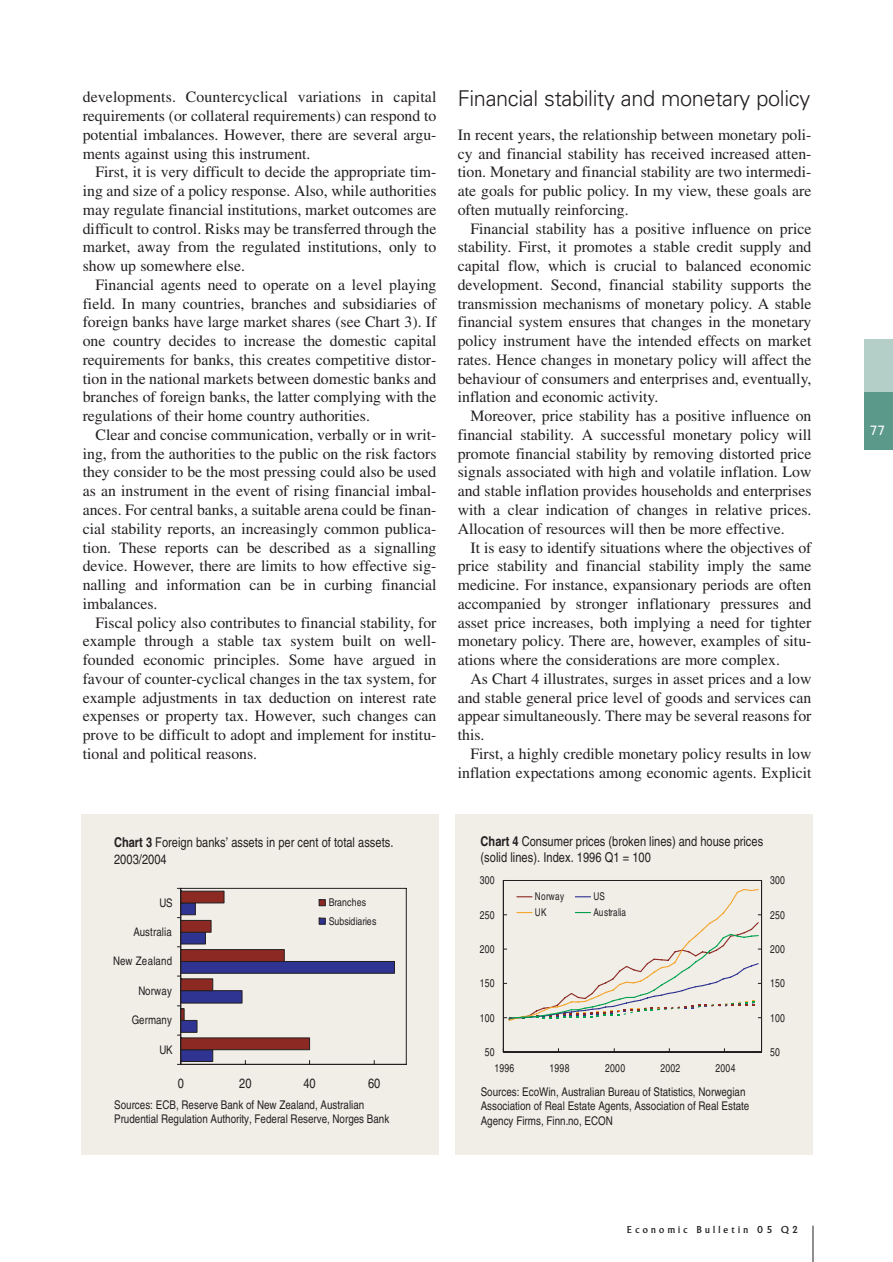
<style>
.page{position:relative;width:893px;height:1262px;background:#fff}
.page>*{position:absolute;margin:0;border:0;box-sizing:border-box;transform-origin:0 0}
.t1{font:300 21.75px "Univers";letter-spacing:-.015em;color:#231f20}
.t2{font:15.75px/18.8px "Times";color:#231f20;text-align:justify}
.t3{font:condensed 13.5px/16.4px "Helvetica";color:#231f20}
.t4{font:13.5px "Univers";color:#fff}
.t5{font:condensed 12px/14.4px "Helvetica";color:#231f20}
.t6{font:condensed 11.85px "Helvetica";letter-spacing:.01em;color:#231f20}
.t7{font:condensed 11.25px "Helvetica";letter-spacing:.02em;color:#231f20;scale:.94 1}
.t8{font:condensed 10.65px/18.6px "Helvetica";letter-spacing:.015em;color:#231f20}
.t9{font:condensed 10.65px "Helvetica";letter-spacing:.015em;color:#231f20;scale:.94 1}
.t10{font:10.5px "Albertus";letter-spacing:.31em;color:#231f20}
.s1{font-weight:700}
</style>
<div class="page">
<hr style="left:812px;top:1225px;width:1px;height:37px;background:#231f20">
<div style="left:864px;top:339px;width:28px;height:110px;background:#b4cfc8"></div>
<div style="left:864px;top:392px;width:28px;height:57px;background:#5b998b"></div>
<div style="left:81px;top:814px;width:357px;height:340px;background:#f1ede7"></div>
<svg style="left:177px;top:887px;width:230px;height:178px"></svg>
<div style="left:455px;top:814px;width:358px;height:340px;background:#f1ede7"></div>
<hr style="left:503px;top:880px;width:1px;height:172px;background:#231f20">
<hr style="left:503px;top:1051px;width:258px;height:1px;background:#231f20">
<hr style="left:761px;top:880px;width:1px;height:172px;background:#231f20">
<hr style="left:503px;top:880px;width:258px;height:1px;background:#231f20">
<svg style="left:504px;top:889px;width:257px;height:132px"></svg>
<p class="t2" style="left:83px;top:89px;width:355px">developments. Countercyclical variations in capital requirements (or collateral requirements) can respond to potential imbalances. However, there are several argu&shy;ments against using this instrument.</p>
<p class="t2" style="left:83px;top:164px;width:355px;text-indent:13px">First, it is very difficult to decide the appropriate tim&shy;ing and size of a policy response. Also, while authorities may regulate financial institutions, market outcomes are difficult to control. Risks may be transferred through the market, away from the regulated institutions, only to show up somewhere else.</p>
<p class="t2" style="left:83px;top:277px;width:355px;text-indent:13px">Financial agents need to operate on a level playing field. In many countries, branches and subsidiaries of foreign banks have large market shares (see Chart 3). If one country decides to increase the domestic capital requirements for banks, this creates competitive distor&shy;tion in the national markets between domestic banks and branches of foreign banks, the latter complying with the regulations of their home country authorities.</p>
<p class="t2" style="left:83px;top:427px;width:355px;text-indent:13px">Clear and concise communication, verbally or in writ&shy;ing, from the authorities to the public on the risk factors they consider to be the most pressing could also be used as an instrument in the event of rising financial imbal&shy;ances. For central banks, a suitable arena could be finan&shy;cial stability reports, an increasingly common publica&shy;tion. These reports can be described as a signalling device. However, there are limits to how effective sig&shy;nalling and information can be in curbing financial imbalances.</p>
<p class="t2" style="left:83px;top:614px;width:355px;text-indent:13px">Fiscal policy also contributes to financial stability, for example through a stable tax system built on well&shy;founded economic principles. Some have argued in favour of counter-cyclical changes in the tax system, for example adjustments in tax deduction on interest rate expenses or property tax. However, such changes can prove to be difficult to adopt and implement for institu&shy;tional and political reasons.</p>
<h1 class="t1" style="left:458px;top:90px;width:354px">Financial stability and monetary policy</h1>
<p class="t2" style="left:458px;top:127px;width:355px">In recent years, the relationship between monetary poli&shy;cy and financial stability has received increased atten&shy;tion. Monetary and financial stability are two intermedi&shy;ate goals for public policy. In my view, these goals are often mutually reinforcing.</p>
<p class="t2" style="left:458px;top:220px;width:355px;text-indent:13px">Financial stability has a positive influence on price stability. First, it promotes a stable credit supply and capital flow, which is crucial to balanced economic development. Second, financial stability supports the transmission mechanisms of monetary policy. A stable financial system ensures that changes in the monetary policy instrument have the intended effects on market rates. Hence changes in monetary policy will affect the behaviour of consumers and enterprises and, eventually, inflation and economic activity.</p>
<p class="t2" style="left:458px;top:408px;width:355px;text-indent:13px">Moreover, price stability has a positive influence on financial stability. A successful monetary policy will promote financial stability by removing distorted price signals associated with high and volatile inflation. Low and stable inflation provides households and enterprises with a clear indication of changes in relative prices.<br>Allocation of resources will then be more effective.</p>
<p class="t2" style="left:458px;top:539px;width:355px;text-indent:13px">It is easy to identify situations where the objectives of price stability and financial stability imply the same medicine. For instance, expansionary periods are often accompanied by stronger inflationary pressures and asset price increases, both implying a need for tighter monetary policy. There are, however, examples of situ&shy;ations where the considerations are more complex.</p>
<p class="t2" style="left:458px;top:670px;width:355px;text-indent:13px">As Chart 4 illustrates, surges in asset prices and a low and stable general price level of goods and services can appear simultaneously. There may be several reasons for this.</p>
<p class="t2" style="left:458px;top:745px;width:355px;text-align:right">First, a highly credible monetary policy results in low inflation expectations among economic agents. Explicit</p>
<p class="t3" style="left:114px;top:835px;width:281px"><span class="s1">Chart 3</span> Foreign banks’ assets in per cent of total assets.<br>2003/2004</p>
<p class="t6" style="left:159px;top:898px;width:15px">US</p>
<p class="t8" style="left:329px;top:894px;width:49px">Branches<br>Subsidiaries</p>
<p class="t6" style="left:133px;top:927px;width:40px">Australia</p>
<p class="t6" style="left:113px;top:956px;width:60px">New Zealand</p>
<p class="t6" style="left:138px;top:986px;width:35px">Norway</p>
<p class="t6" style="left:132px;top:1015px;width:42px">Germany</p>
<p class="t6" style="left:159px;top:1045px;width:15px">UK</p>
<p class="t3" style="left:178px;top:1076px;width:8px">0</p>
<p class="t3" style="left:239px;top:1076px;width:14px">20</p>
<p class="t3" style="left:303px;top:1076px;width:14px">40</p>
<p class="t3" style="left:368px;top:1076px;width:14px">60</p>
<p class="t5" style="left:114px;top:1098px;width:276px">Sources: ECB, Reserve Bank of New Zealand, Australian<br>Prudential Regulation Authority, Federal Reserve, Norges Bank</p>
<p class="t3" style="left:480px;top:834px;width:284px"><span class="s1">Chart 4</span> Consumer prices (broken lines) and house prices (solid lines). Index. 1996 Q1 = 100</p>
<p class="t7" style="left:480px;top:876px;width:17px">300</p>
<p class="t7" style="left:480px;top:910px;width:17px">250</p>
<p class="t7" style="left:480px;top:944px;width:17px">200</p>
<p class="t7" style="left:480px;top:979px;width:17px">150</p>
<p class="t7" style="left:480px;top:1013px;width:17px">100</p>
<p class="t7" style="left:485px;top:1047px;width:12px">50</p>
<p class="t9" style="left:535px;top:892px;width:33px">Norway</p>
<p class="t9" style="left:593px;top:892px;width:14px">US</p>
<p class="t9" style="left:535px;top:908px;width:14px">UK</p>
<p class="t9" style="left:593px;top:908px;width:36px">Australia</p>
<p class="t7" style="left:494px;top:1064px;width:23px">1996</p>
<p class="t7" style="left:549px;top:1064px;width:23px">1998</p>
<p class="t7" style="left:605px;top:1064px;width:23px">2000</p>
<p class="t7" style="left:660px;top:1064px;width:23px">2002</p>
<p class="t7" style="left:715px;top:1064px;width:23px">2004</p>
<p class="t5" style="left:480px;top:1085px;width:270px">Sources: EcoWin, Australian Bureau of Statistics, Norwegian<br>Association of Real Estate Agents, Association of Real Estate<br>Agency Firms, Finn.no, ECON</p>
<p class="t7" style="left:770px;top:876px;width:17px">300</p>
<p class="t7" style="left:770px;top:910px;width:17px">250</p>
<p class="t7" style="left:770px;top:944px;width:17px">200</p>
<p class="t7" style="left:770px;top:979px;width:17px">150</p>
<p class="t7" style="left:770px;top:1013px;width:17px">100</p>
<p class="t7" style="left:770px;top:1047px;width:12px">50</p>
<p class="t10" style="left:627px;top:1225px;width:172px">Economic Bulletin 05 Q2</p>
<p class="t4" style="left:870px;top:425px;width:17px">77</p>
</div>
